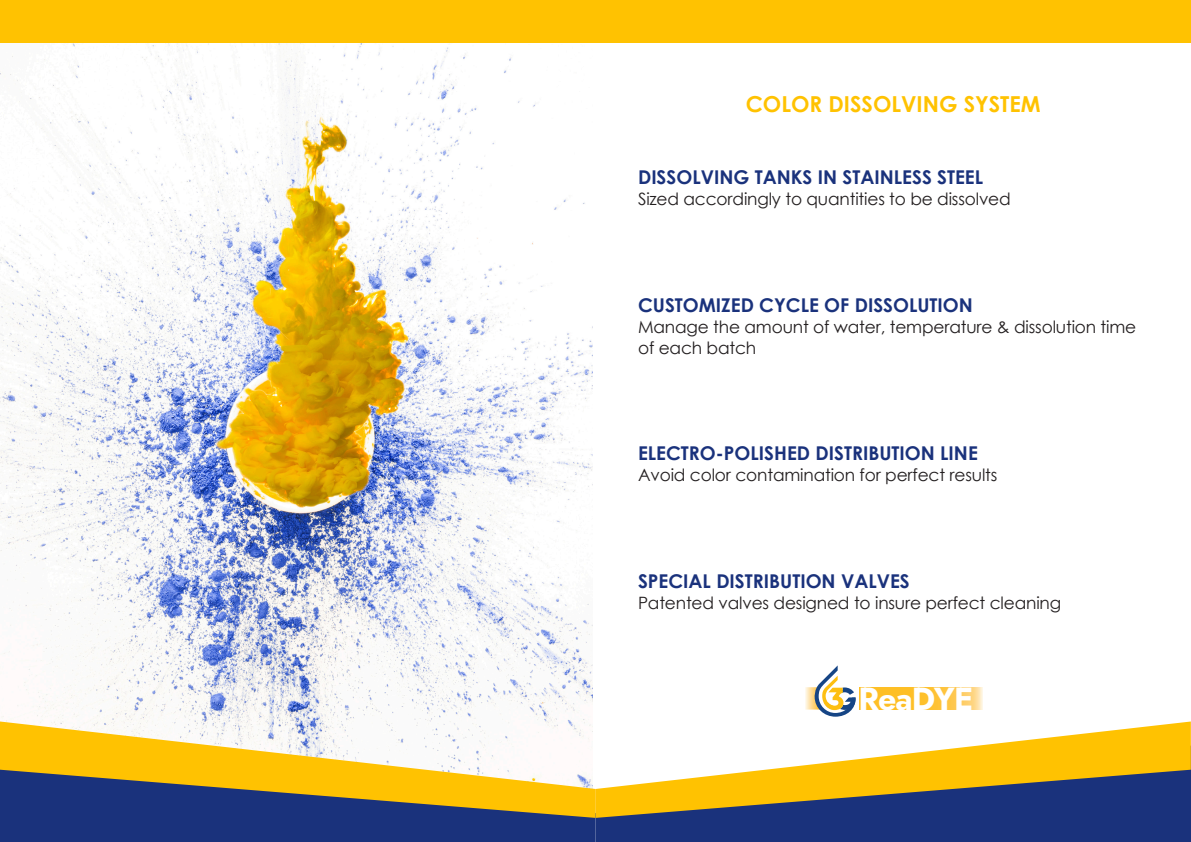
<style>
.page{position:relative;width:1191px;height:842px;background:#fff}
.page>*{position:absolute;margin:0;border:0;box-sizing:border-box;transform-origin:0 0}
.t1{font:31.9px "Jost";letter-spacing:-.03em;color:#fff}
.titoli{font:700 22px "Century Gothic";color:#ffc201}
.titoli-2{font:700 19px "Century Gothic";color:#1a327c}
.testo{font:17px/21px "Century Gothic";letter-spacing:-.01em;color:#231f20}
</style>
<div class="page">
<img style="left:0;top:43px;width:593px;height:678px">
<div style="left:0;top:0;width:1191px;height:43px;background:#ffc201"></div>
<div style="left:0;top:818px;width:595px;height:24px;background:#1a327c"></div>
<svg style="left:0;top:721px;width:595px;height:97px"></svg>
<div style="left:595px;top:746px;width:596px;height:96px;background:#1a327c"></div>
<svg style="left:595px;top:721px;width:595px;height:97px"></svg>
<svg style="left:859px;top:687px;width:124px;height:22px;background:#fec53f"></svg>
<svg style="left:805px;top:665px;width:51px;height:52px"></svg>
<p class="titoli" style="left:746px;top:87px;width:296px">COLOR DISSOLVING SYSTEM</p>
<p class="titoli-2" style="left:638px;top:163px;width:347px">DISSOLVING TANKS IN STAINLESS STEEL</p>
<p class="testo" style="left:638px;top:188px;width:374px">Sized accordingly to quantities to be dissolved</p>
<p class="titoli-2" style="left:638px;top:290px;width:336px">CUSTOMIZED CYCLE OF DISSOLUTION</p>
<p class="testo" style="left:638px;top:316px;width:500px">Manage the amount of water, temperature &amp; dissolution time of each batch</p>
<p class="titoli-2" style="left:638px;top:439px;width:341px">ELECTRO-POLISHED DISTRIBUTION LINE</p>
<p class="testo" style="left:638px;top:465px;width:361px">Avoid color contamination for perfect results</p>
<p class="titoli-2" style="left:638px;top:567px;width:273px">SPECIAL DISTRIBUTION VALVES</p>
<p class="testo" style="left:638px;top:592px;width:425px">Patented valves designed to insure perfect cleaning</p>
<p class="t1" style="left:858px;top:677px;width:116px">ReaDYE</p>
</div>
